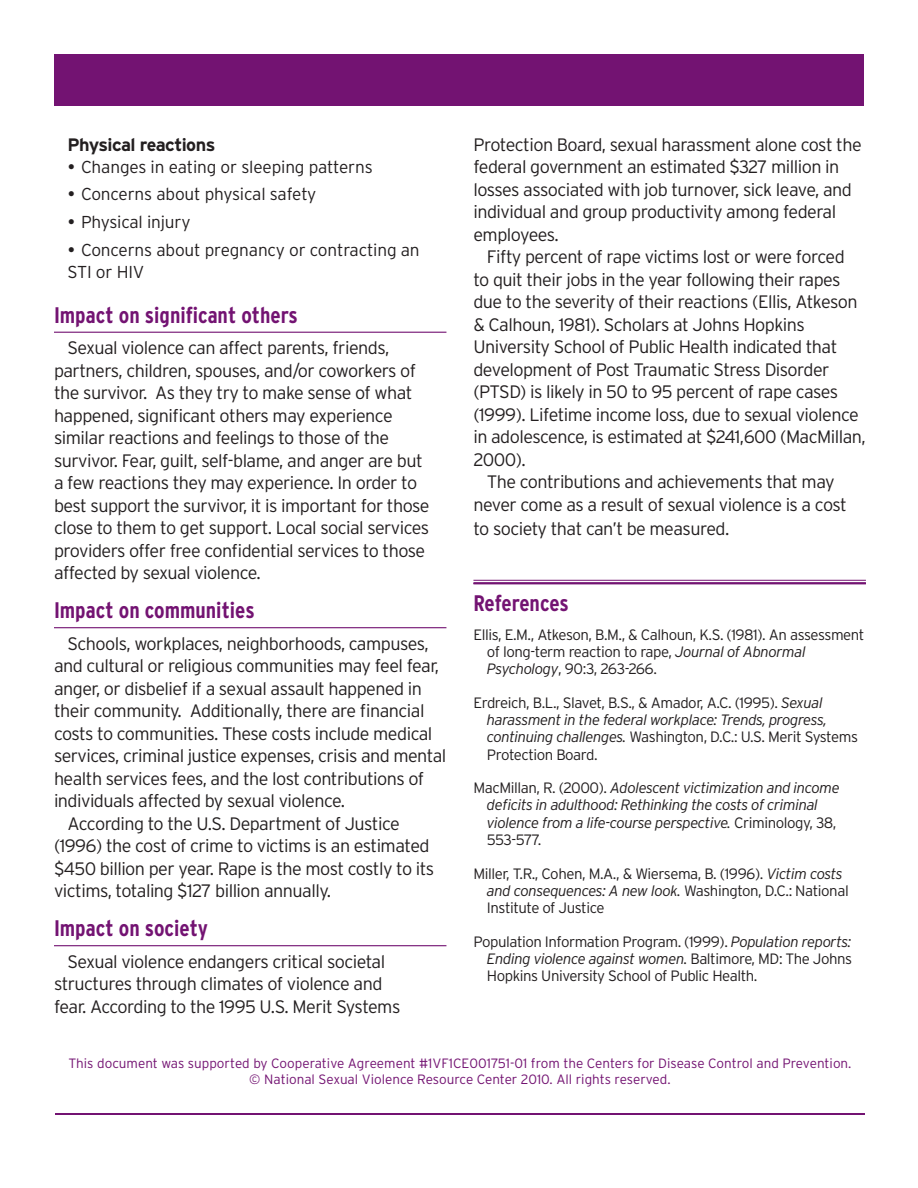
<style>
.page{position:relative;width:918px;height:1188px;background:#fff}
.page>*{position:absolute;margin:0;border:0;box-sizing:border-box;transform-origin:0 0}
.Subhead_w__rule__Fac{font:700 condensed 22.5px "Interstate";color:#731372}
.References_subhead{font:700 condensed 22.5px "Interstate";letter-spacing:-.005em;color:#731372}
.Body_text{font:300 18px/22.5px "Interstate";letter-spacing:-.03em;color:#231f20}
.Body_text-2{font:700 18px "Interstate";letter-spacing:-.03em;color:#231f20}
.Body_bullet{font:300 17.25px/21.8px "Interstate";letter-spacing:-.01em;color:#231f20}
.References{font:300 15px/17.2px "Interstate";letter-spacing:-.03em;color:#231f20}
.References-2{font:italic 300 15px/17.2px "Interstate";letter-spacing:-.03em;color:#231f20}
.t1{font:300 13.5px/16.5px "Interstate";color:#731372;text-align:center}
.s1{font-style:italic}
.s2{font-style:normal}
</style>
<div class="page">
<hr style="left:55px;top:1113px;width:810px;height:1px;background:#731372">
<div style="left:54px;top:54px;width:810px;height:51px;background:#731372"></div>
<hr style="left:54px;top:332px;width:392px;height:1px;background:#731372">
<hr style="left:54px;top:627px;width:392px;height:1px;background:#731372">
<hr style="left:54px;top:945px;width:392px;height:1px;background:#731372">
<hr style="left:473px;top:580px;width:393px;height:1px;background:#731372">
<hr style="left:473px;top:582px;width:393px;height:2px;background:#731372">
<p class="Body_text-2" style="left:68px;top:134px;width:149px">Physical reactions</p>
<p class="Body_bullet" style="left:81px;top:156px;width:293px">Changes in eating or sleeping patterns</p>
<p class="Body_bullet" style="left:81px;top:183px;width:237px">Concerns about physical safety</p>
<p class="Body_bullet" style="left:81px;top:211px;width:111px">Physical injury</p>
<p class="Body_bullet" style="left:68px;top:239px;width:354px;text-indent:14px">Concerns about pregnancy or contracting an<br>STI or HIV</p>
<p class="Subhead_w__rule__Fac" style="left:54px;top:302px;width:245px">Impact on significant others</p>
<p class="Body_text" style="left:54px;top:336px;width:377px;text-indent:14px">Sexual violence can affect parents, friends, partners, children, spouses, and/or coworkers of the survivor. As they try to make sense of what happened, significant others may experience similar reactions and feelings to those of the survivor. Fear, guilt, self-blame, and anger are but a few reactions they may experience. In order to best support the survivor, it is important for those close to them to get support. Local social services providers offer free confidential services to those affected by sexual violence.</p>
<p class="Subhead_w__rule__Fac" style="left:54px;top:598px;width:202px">Impact on communities</p>
<p class="Body_text" style="left:54px;top:632px;width:394px;text-indent:14px">Schools, workplaces, neighborhoods, campuses, and cultural or religious communities may feel fear, anger, or disbelief if a sexual assault happened in their community. Additionally, there are financial costs to communities. These costs include medical services, criminal justice expenses, crisis and mental health services fees, and the lost contributions of individuals affected by sexual violence.</p>
<p class="Body_text" style="left:54px;top:812px;width:382px;text-indent:14px">According to the U.S. Department of Justice (1996) the cost of crime to victims is an estimated $450 billion per year. Rape is the most costly to its victims, totaling $127 billion annually.</p>
<p class="Subhead_w__rule__Fac" style="left:54px;top:916px;width:155px">Impact on society</p>
<p class="Body_text" style="left:54px;top:950px;width:348px;text-indent:14px">Sexual violence endangers critical societal structures through climates of violence and fear. According to the 1995 U.S. Merit Systems</p>
<p class="Body_text" style="left:473px;top:133px;width:390px">Protection Board, sexual harassment alone cost the federal government an estimated $327 million in losses associated with job turnover, sick leave, and individual and group productivity among federal employees.</p>
<p class="Body_text" style="left:473px;top:246px;width:394px;text-indent:14px">Fifty percent of rape victims lost or were forced<br>to quit their jobs in the year following their rapes due to the severity of their reactions (Ellis, Atkeson &amp; Calhoun, 1981). Scholars at Johns Hopkins University School of Public Health indicated that development of Post Traumatic Stress Disorder (PTSD) is likely in 50 to 95 percent of rape cases (1999). Lifetime income loss, due to sexual violence in adolescence, is estimated at $241,600 (MacMillan, 2000).</p>
<p class="Body_text" style="left:473px;top:470px;width:375px;line-height:23.2px;text-indent:14px">The contributions and achievements that may never come as a result of sexual violence is a cost to society that can’t be measured.</p>
<p class="References_subhead" style="left:473px;top:591px;width:97px">References</p>
<p class="References" style="left:487px;top:626px;width:379px;text-indent:-13px">Ellis, E.M., Atkeson, B.M., &amp; Calhoun, K.S. (1981). An assessment of long-term reaction to rape, <span class="s1">Journal of Abnormal<br>Psychology</span>, 90:3, 263-266.</p>
<p class="References" style="left:487px;top:694px;width:373px;text-indent:-13px">Erdreich, B.L., Slavet, B.S., &amp; Amador, A.C. (1995). <span class="s1">Sexual harassment in the federal workplace: Trends, progress, continuing challenges.</span> Washington, D.C.: U.S. Merit Systems Protection Board.</p>
<p class="References-2" style="left:487px;top:779px;width:354px;text-indent:-13px"><span class="s2">MacMillan, R. (2000).</span> Adolescent victimization and income deficits in adulthood: Rethinking the costs of criminal violence from a life-course perspective. <span class="s2">Criminology, 38, 553-577.</span></p>
<p class="References" style="left:487px;top:865px;width:363px;text-indent:-13px">Miller, T.R., Cohen, M.A., &amp; Wiersema, B. (1996). <span class="s1">Victim costs and consequences: A new look.</span> Washington, D.C.: National<br>Institute of Justice</p>
<p class="References" style="left:487px;top:933px;width:367px;text-align:justify;text-indent:-13px">Population Information Program. (1999). <span class="s1">Population reports:<br>Ending violence against women.</span> Baltimore, MD: The Johns Hopkins University School of Public Health.</p>
<p class="t1" style="left:69px;top:1055px;width:785px">This document was supported by Cooperative Agreement #1VF1CE001751-01 from the Centers for Disease Control and Prevention. © National Sexual Violence Resource Center 2010. All rights reserved.</p>
</div>
